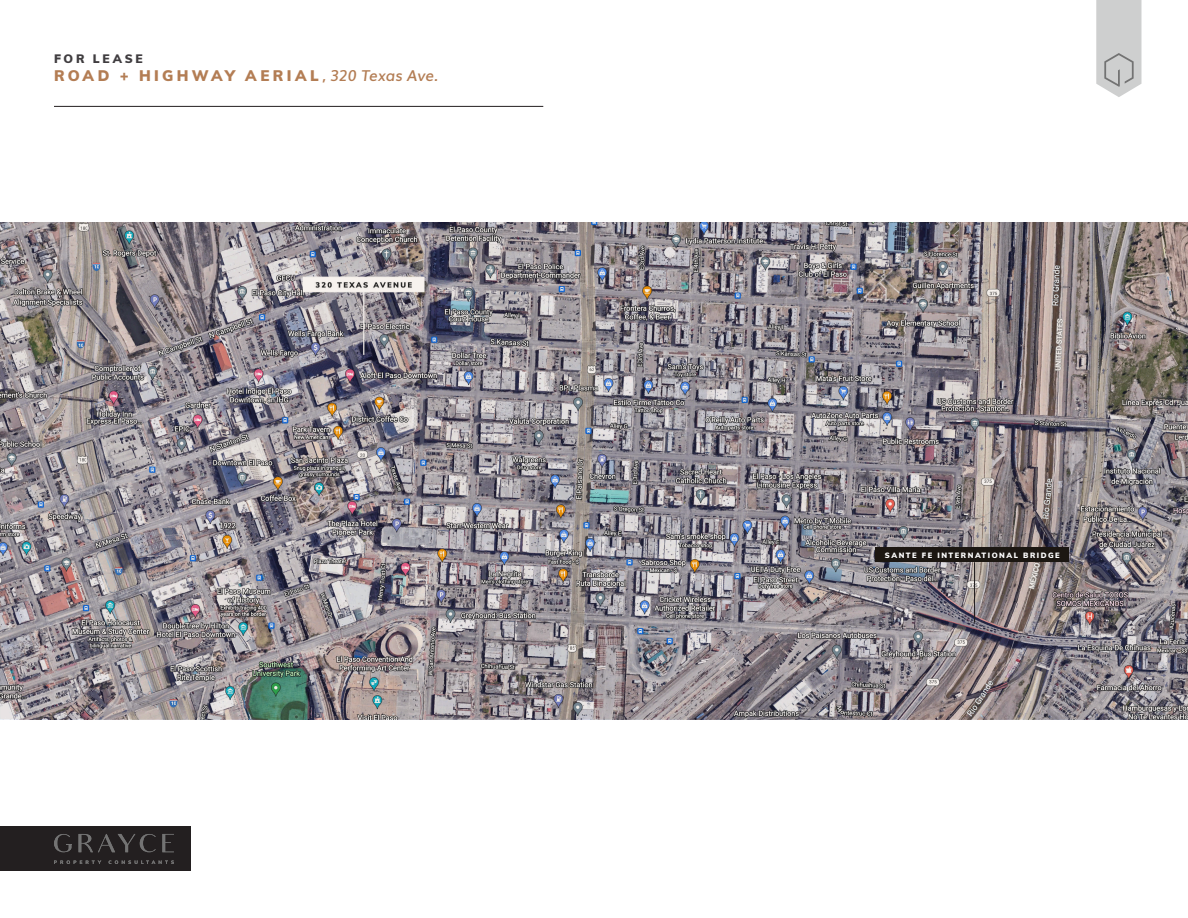
<style>
.page{position:relative;width:1188px;height:918px;background:#fff}
.page>*{position:absolute;margin:0;border:0;box-sizing:border-box;transform-origin:0 0}
.t1{font:900 15px "Muli";letter-spacing:.22em;color:#b37d54}
.t2{font:900 12px "Muli";letter-spacing:.225em;color:#403d40}
.t3{font:900 7.5px "Muli";letter-spacing:.2em;color:#fff}
.s1{font-weight:700;font-size:13.5px}
.s2{font-weight:600;font-style:italic}
</style>
<div class="page">
<div style="left:0;top:826px;width:190px;height:44px;background:#231f20"></div>
<svg style="left:54px;top:860px;width:47px;height:4px"></svg>
<svg style="left:109px;top:860px;width:65px;height:4px"></svg>
<svg style="left:79px;top:834px;width:77px;height:18px"></svg>
<svg style="left:162px;top:834px;width:12px;height:18px"></svg>
<svg style="left:54px;top:834px;width:17px;height:18px"></svg>
<svg style="left:1096px;top:0;width:46px;height:97px;background:#cecfcf"></svg>
<hr style="left:54px;top:106px;width:489px;height:1px;background:#231f20">
<img style="left:0;top:222px;width:1188px;height:497px">
<div style="left:876px;top:547px;width:193px;height:15px;background:#1c1712"></div>
<hr style="left:974px;top:562px;width:1px;height:61px;background:#231f20">
<p class="t2" style="left:54px;top:50px;width:90px">FOR LEASE</p>
<p class="t1" style="left:54px;top:64px;width:386px">ROAD + HIGHWAY AERIAL<span class="s1">,</span> <span class="s2">320 Texas Ave.</span></p>
<p class="t3" style="left:885px;top:549px;width:176px">SANTE FE INTERNATIONAL BRIDGE</p>
</div>
